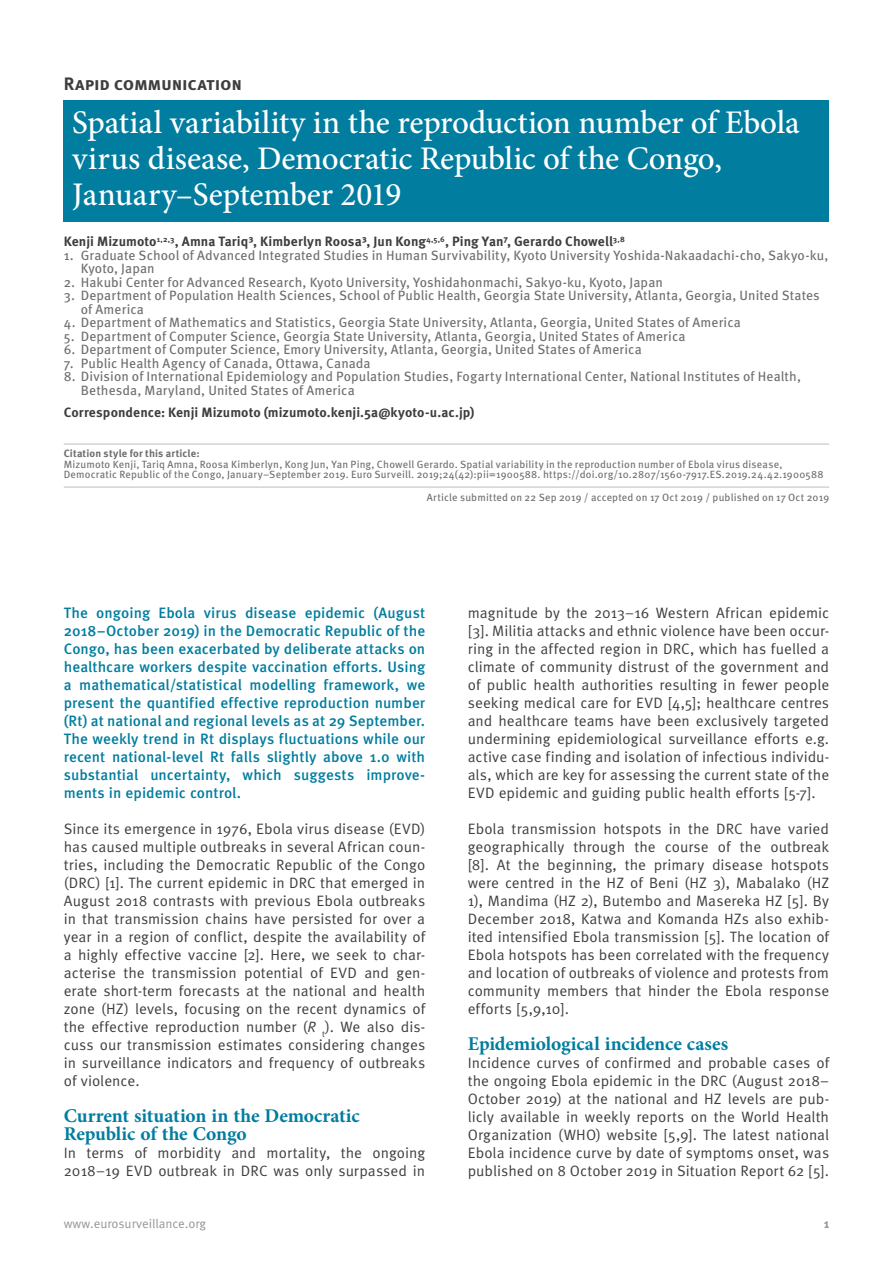
<style>
.page{position:relative;width:893px;height:1263px;background:#fff}
.page>*{position:absolute;margin:0;border:0;box-sizing:border-box;transform-origin:0 0}
.t1{font:500 33px/36px "Minion Pro";letter-spacing:-.005em;color:#fff}
.t2{font:700 19.5px/18px "Minion Pro";letter-spacing:-.01em;color:#007d9f}
.t3{font:700 18px "Meta Pro";letter-spacing:-.015em;color:#3e3e3f}
.t4{font:15px/18px "Meta Pro";color:#3e3e3f;text-align:justify}
.t5{font:500 15px/18px "Meta Pro";color:#007d9f;text-align:justify}
.t6{font:13.5px/13.5px "Meta Pro";letter-spacing:.01em;color:#6c6d70}
.t7{font:700 13.5px "Meta Pro";letter-spacing:.005em;color:#3e3e3f}
.t8{font:12.75px "Meta Pro";color:#939598}
.t9{font:700 12.75px "Meta Pro";color:#939598}
.t10{font:10.5px/10.5px "Meta Pro";letter-spacing:.015em;color:#6c6d70}
.t11{font:700 10.5px "Meta Pro";letter-spacing:.015em;color:#6c6d70}
.s1{font-style:italic}
</style>
<div class="page">
<hr style="left:64px;top:444px;width:765px;height:1px;background:#bcbdc0">
<hr style="left:64px;top:487px;width:765px;height:1px;background:#bcbdc0">
<div style="left:64px;top:100px;width:765px;height:122px;background:#007d9f"></div>
<p class="t3" style="left:64px;top:72px;width:180px">Rapid communication</p>
<h1 class="t1" style="left:72px;top:104px;width:729px">Spatial variability in the reproduction number of Ebola virus disease, Democratic Republic of the Congo,<br>January–September 2019</h1>
<p class="t7" style="left:64px;top:233px;width:563px">Kenji Mizumoto<sup>1,2,3</sup>, Amna Tariq³, Kimberlyn Roosa³, Jun Kong<sup>4,5,6</sup>, Ping Yan⁷, Gerardo Chowell<sup>3,8</sup></p>
<p class="t6" style="left:81px;top:249px;width:749px;text-indent:-17px">1. Graduate School of Advanced Integrated Studies in Human Survivability, Kyoto University Yoshida-Nakaadachi-cho, Sakyo-ku,<br>Kyoto, Japan</p>
<p class="t6" style="left:64px;top:276px;width:601px">2. Hakubi Center for Advanced Research, Kyoto University, Yoshidahonmachi, Sakyo-ku, Kyoto, Japan</p>
<p class="t6" style="left:81px;top:289px;width:740px;text-indent:-17px">3. Department of Population Health Sciences, School of Public Health, Georgia State University, Atlanta, Georgia, United States of America</p>
<p class="t6" style="left:64px;top:316px;width:679px">4. Department of Mathematics and Statistics, Georgia State University, Atlanta, Georgia, United States of America</p>
<p class="t6" style="left:64px;top:330px;width:623px">5. Department of Computer Science, Georgia State University, Atlanta, Georgia, United States of America</p>
<p class="t6" style="left:64px;top:343px;width:579px">6. Department of Computer Science, Emory University, Atlanta, Georgia, United States of America</p>
<p class="t6" style="left:64px;top:357px;width:308px">7. Public Health Agency of Canada, Ottawa, Canada</p>
<p class="t6" style="left:81px;top:370px;width:722px;text-indent:-17px">8. Division of International Epidemiology and Population Studies, Fogarty International Center, National Institutes of Health,<br>Bethesda, Maryland, United States of America</p>
<p class="t7" style="left:64px;top:404px;width:412px">Correspondence: Kenji Mizumoto (mizumoto.kenji.5a@kyoto-u.ac.jp)</p>
<p class="t11" style="left:64px;top:447px;width:137px">Citation style for this article:</p>
<p class="t10" style="left:64px;top:459px;width:761px">Mizumoto Kenji, Tariq Amna, Roosa Kimberlyn, Kong Jun, Yan Ping, Chowell Gerardo. Spatial variability in the reproduction number of Ebola virus disease,<br>Democratic Republic of the Congo, January–September 2019. Euro Surveill. 2019;24(42):pii=1900588. https://doi.org/10.2807/1560-7917.ES.2019.24.42.1900588</p>
<p class="t10" style="left:427px;top:493px;width:404px">Article submitted on 22 Sep 2019 / accepted on 17 Oct 2019 / published on 17 Oct 2019</p>
<p class="t5" style="left:64px;top:604px;width:363px">The ongoing Ebola virus disease epidemic (August 2018–October 2019) in the Democratic Republic of the Congo, has been exacerbated by deliberate attacks on healthcare workers despite vaccination efforts. Using a mathematical/statistical modelling framework, we present the quantified effective reproduction number (Rt) at national and regional levels as at 29 September.<br>The weekly trend in Rt displays fluctuations while our recent national-level Rt falls slightly above 1.0 with substantial uncertainty, which suggests improve&shy;ments in epidemic control.</p>
<p class="t4" style="left:64px;top:820px;width:363px">Since its emergence in 1976, Ebola virus disease (EVD) has caused multiple outbreaks in several African coun&shy;tries, including the Democratic Republic of the Congo (DRC) [1]. The current epidemic in DRC that emerged in August 2018 contrasts with previous Ebola outbreaks in that transmission chains have persisted for over a year in a region of conflict, despite the availability of a highly effective vaccine [2]. Here, we seek to char&shy;acterise the transmission potential of EVD and gen&shy;erate short-term forecasts at the national and health zone (HZ) levels, focusing on the recent dynamics of the effective reproduction number (<span class="s1">R</span> <sub>t</sub>). We also dis&shy;cuss our transmission estimates considering changes in surveillance indicators and frequency of outbreaks of violence.</p>
<h2 class="t2" style="left:64px;top:1106px;width:297px">Current situation in the Democratic<br>Republic of the Congo</h2>
<p class="t4" style="left:64px;top:1144px;width:363px">In terms of morbidity and mortality, the ongoing<br>2018–19 EVD outbreak in DRC was only surpassed in</p>
<p class="t4" style="left:468px;top:604px;width:363px">magnitude by the 2013–16 Western African epidemic [3]. Militia attacks and ethnic violence have been occur&shy;ring in the affected region in DRC, which has fuelled a climate of community distrust of the government and of public health authorities resulting in fewer people seeking medical care for EVD [4,5]; healthcare centres and healthcare teams have been exclusively targeted undermining epidemiological surveillance efforts e.g. active case finding and isolation of infectious individu&shy;als, which are key for assessing the current state of the EVD epidemic and guiding public health efforts [5-7].</p>
<p class="t4" style="left:468px;top:820px;width:363px">Ebola transmission hotspots in the DRC have varied geographically through the course of the outbreak [8]. At the beginning, the primary disease hotspots were centred in the HZ of Beni (HZ 3), Mabalako (HZ 1), Mandima (HZ 2), Butembo and Masereka HZ [5]. By December 2018, Katwa and Komanda HZs also exhib&shy;ited intensified Ebola transmission [5]. The location of Ebola hotspots has been correlated with the frequency and location of outbreaks of violence and protests from community members that hinder the Ebola response efforts [5,9,10].</p>
<h2 class="t2" style="left:468px;top:1034px;width:262px">Epidemiological incidence cases</h2>
<p class="t4" style="left:468px;top:1054px;width:363px">Incidence curves of confirmed and probable cases of the ongoing Ebola epidemic in the DRC (August 2018– October 2019) at the national and HZ levels are pub&shy;licly available in weekly reports on the World Health Organization (WHO) website [5,9]. The latest national Ebola incidence curve by date of symptoms onset, was published on 8 October 2019 in Situation Report 62 [5].</p>
<p class="t8" style="left:64px;top:1215px;width:144px">www.eurosurveillance.org</p>
<p class="t9" style="left:824px;top:1215px;width:7px">1</p>
</div>
